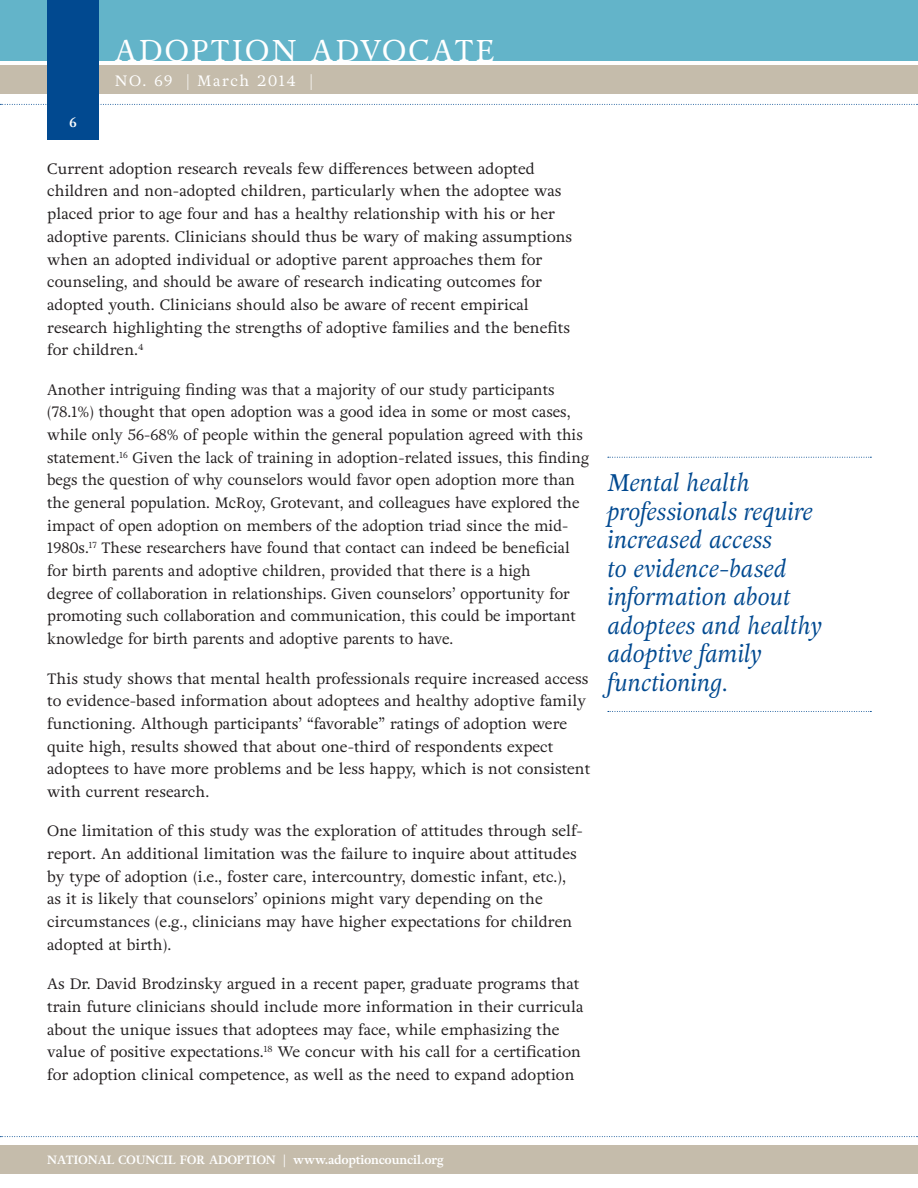
<style>
.page{position:relative;width:918px;height:1188px;background:#fff}
.page>*{position:absolute;margin:0;border:0;box-sizing:border-box;transform-origin:0 0}
.t1{font:30px "Adriane Text";letter-spacing:.07em;color:#fff}
.pull_quote{font:italic 24px/28.5px "Adriane Text";color:#014990}
.Body_Text{font:15px/22.6px "Adriane Text";color:#231f20}
.t2{font:15px "Adriane Text";letter-spacing:.1em;color:#fff}
.t3{font:700 13.5px "Adriane Text";color:#fff}
.t4{font:700 12px "Adriane Text";color:#fff}
</style>
<div class="page">
<div style="left:0;top:0;width:918px;height:61px;background:#63b4c9"></div>
<div style="left:0;top:66px;width:918px;height:28px;background:#c5bcab"></div>
<div style="left:0;top:1145px;width:918px;height:29px;background:#c5bcab"></div>
<svg style="left:0;top:104px;width:918px;height:1px"></svg>
<svg style="left:0;top:1136px;width:918px;height:1px"></svg>
<div style="left:47px;top:0;width:52px;height:140px;background:#014990"></div>
<svg style="left:608px;top:457px;width:263px;height:1px"></svg>
<svg style="left:608px;top:711px;width:263px;height:1px"></svg>
<h1 class="t1" style="left:115px;top:32px;width:382px">ADOPTION ADVOCATE</h1>
<p class="t2" style="left:115px;top:71px;width:199px">NO. 69 | March 2014 |</p>
<p class="t3" style="left:70px;top:114px;width:9px">6</p>
<p class="Body_Text" style="left:47px;top:157px;width:526px">Current adoption research reveals few differences between adopted children and non-adopted children, particularly when the adoptee was placed prior to age four and has a healthy relationship with his or her adoptive parents. Clinicians should thus be wary of making assumptions when an adopted individual or adoptive parent approaches them for counseling, and should be aware of research indicating outcomes for adopted youth. Clinicians should also be aware of recent empirical research highlighting the strengths of adoptive families and the benefits for children.<sup>4</sup></p>
<p class="Body_Text" style="left:47px;top:378px;width:543px">Another intriguing finding was that a majority of our study participants (78.1%) thought that open adoption was a good idea in some or most cases, while only 56-68% of people within the general population agreed with this statement.<sup>16</sup> Given the lack of training in adoption-related issues, this finding begs the question of why counselors would favor open adoption more than the general population. McRoy, Grotevant, and colleagues have explored the impact of open adoption on members of the adoption triad since the mid-1980s.<sup>17</sup> These researchers have found that contact can indeed be beneficial for birth parents and adoptive children, provided that there is a high<br>degree of collaboration in relationships. Given counselors’ opportunity for promoting such collaboration and communication, this could be important knowledge for birth parents and adoptive parents to have.</p>
<p class="Body_Text" style="left:47px;top:667px;width:544px">This study shows that mental health professionals require increased access to evidence-based information about adoptees and healthy adoptive family functioning. Although participants’ “favorable” ratings of adoption were quite high, results showed that about one-third of respondents expect adoptees to have more problems and be less happy, which is not consistent with current research.</p>
<p class="Body_Text" style="left:47px;top:820px;width:537px">One limitation of this study was the exploration of attitudes through self&shy;report. An additional limitation was the failure to inquire about attitudes by type of adoption (i.e., foster care, intercountry, domestic infant, etc.), as it is likely that counselors’ opinions might vary depending on the circumstances (e.g., clinicians may have higher expectations for children adopted at birth).</p>
<p class="Body_Text" style="left:47px;top:973px;width:538px">As Dr. David Brodzinsky argued in a recent paper, graduate programs that train future clinicians should include more information in their curricula about the unique issues that adoptees may face, while emphasizing the value of positive expectations.<sup>18</sup> We concur with his call for a certification for adoption clinical competence, as well as the need to expand adoption</p>
<p class="pull_quote" style="left:608px;top:470px;width:216px">Mental health professionals require increased access<br>to evidence-based information about adoptees and healthy adoptive family functioning.</p>
<p class="t4" style="left:47px;top:1153px;width:398px">NATIONAL COUNCIL FOR ADOPTION | www.adoptioncouncil.org</p>
</div>
